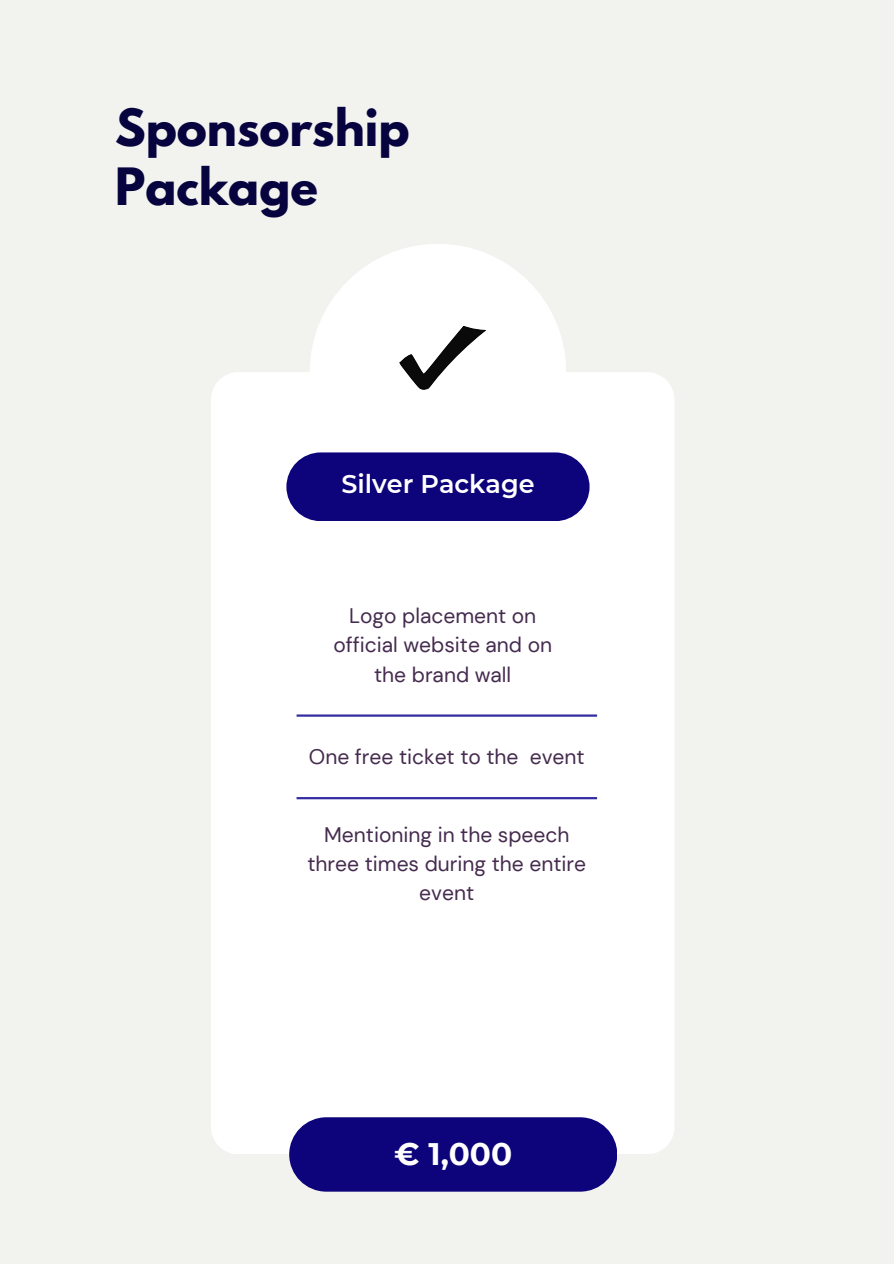
<style>
.page{position:relative;width:894px;height:1264px;background:#fff}
.page>*{position:absolute;margin:0;border:0;box-sizing:border-box;transform-origin:0 0}
.t1{font:700 45.6px/58.5px "League Spartan";color:#07033e}
.t2{font:700 31.05px "Montserrat";color:#fff}
.t3{font:600 25.5px "Montserrat";color:#fff}
.t4{font:21px/29.2px "DM Sans";color:#452b4e;text-align:center}
</style>
<div class="page">
<div style="left:0;top:0;width:893px;height:1263px;background:#f2f3ee"></div>
<div style="left:211px;top:372px;width:463px;height:781px;background:#fff;border-radius:27px"></div>
<div style="left:309px;top:244px;width:257px;height:256px;background:#fff;border-radius:50%"></div>
<div style="left:286px;top:452px;width:303px;height:69px;background:#0d047b;border-radius:34px"></div>
<div style="left:289px;top:1117px;width:328px;height:74px;background:#0d047b;border-radius:37px"></div>
<hr style="left:296px;top:714px;width:301px;height:2px;background:#352da2">
<svg style="left:400px;top:326px;width:85px;height:64px"></svg>
<hr style="left:296px;top:797px;width:301px;height:2px;background:#352da2">
<h1 class="t1" style="left:115px;top:104px;width:296px">Sponsorship<br>Package</h1>
<p class="t3" style="left:341px;top:468px;width:195px">Silver Package</p>
<p class="t4" style="left:333px;top:601px;width:220px">Logo placement on official website and on the brand wall</p>
<p class="t4" style="left:309px;top:742px;width:277px">One free ticket to the event</p>
<p class="t4" style="left:307px;top:820px;width:280px">Mentioning in the speech three times during the entire event</p>
<h3 class="t2" style="left:394px;top:1134px;width:119px">€ 1,000</h3>
</div>
